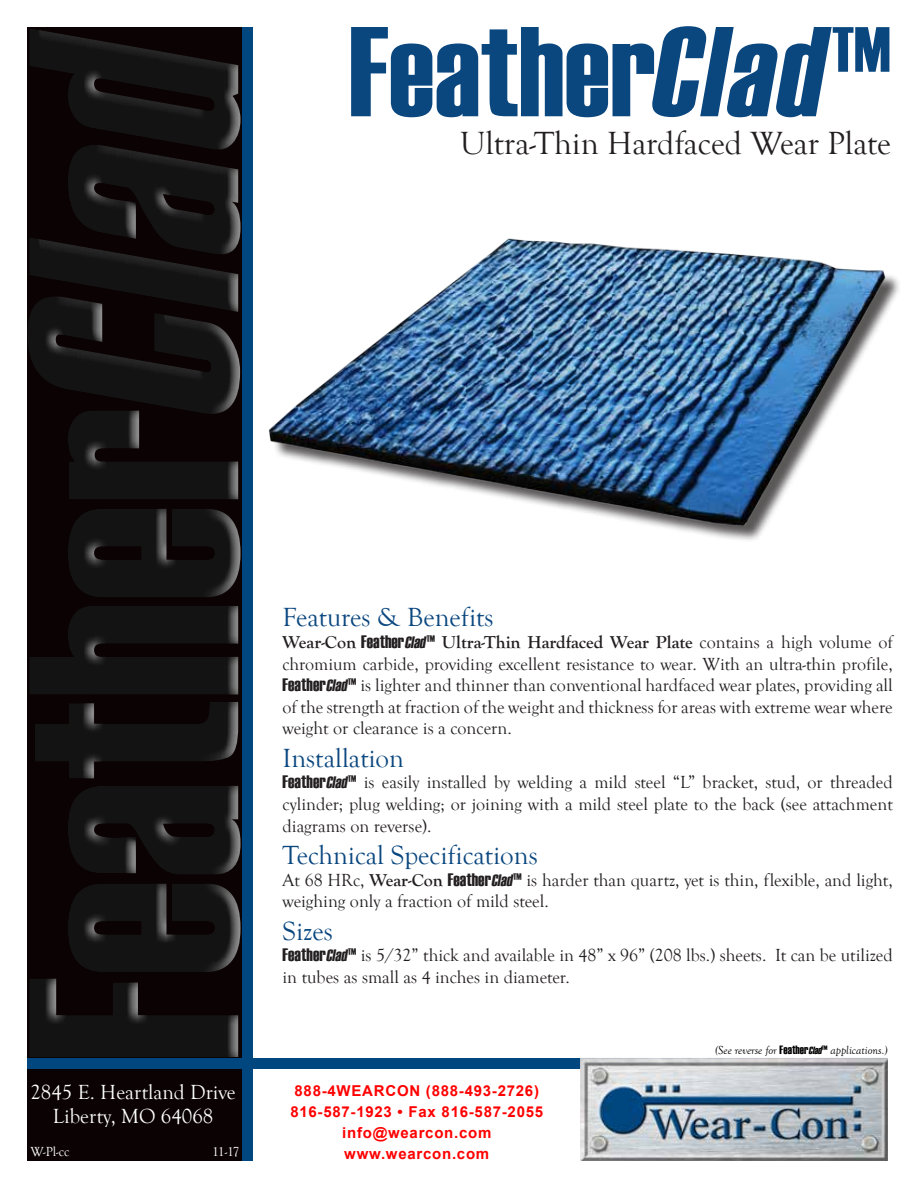
<style>
.page{position:relative;width:918px;height:1188px;background:#fff}
.page>*{position:absolute;margin:0;border:0;box-sizing:border-box;transform-origin:0 0}
.t1{font:127.5px "Haettenschweiler";color:#0a477f}
.t2{font:33px "Goudy Old Style T";color:#231f20}
.t3{font:27px "Goudy Old Style T";color:#0a477f}
.t4{font:21px/24px "Goudy Old Style T";color:#fffffe;text-align:center}
.t5{font:18px/21.6px "Goudy Old Style T";color:#231f20;text-align:justify}
.t6{font:700 15px/21px "Arial";letter-spacing:.05em;color:#f00;text-align:center}
.t7{font:13.5px "Goudy Old Style T";letter-spacing:-.035em;color:#fff}
.t8{font:italic 12px "Goudy Old Style T";color:#010000}
.s1{font-style:italic}
.s2{font-weight:700}
.s3{font-family:"Haettenschweiler"}
.s4{font-family:"Haettenschweiler";font-style:italic;font-size:16.5px}
.s5{font-family:"Haettenschweiler";font-style:normal}
.s6{font-family:"Haettenschweiler";font-size:10.5px}
</style>
<div class="page">
<div style="left:27px;top:27px;width:215px;height:1134px;background:#0a0203"></div>
<div style="left:242px;top:27px;width:11px;height:1134px;background:#00467f"></div>
<div style="left:27px;top:1058px;width:860px;height:11px;background:#00467f"></div>
<div style="left:33px;top:19px;width:218px;height:1049px;background:#fff;opacity:.75"></div>
<img style="left:580px;top:1058px;width:308px;height:103px">
<img style="left:269px;top:238px;width:629px;height:302px">
<h1 class="t1" style="left:349px;top:-15px;width:544px">Feather<span class="s1">Clad</span>™</h1>
<h2 class="t2" style="left:460px;top:125px;width:432px">Ultra-Thin Hardfaced Wear Plate</h2>
<p class="t4" style="left:30px;top:1080px;width:207px">2845 E. Heartland Drive<br>Liberty, MO 64068</p>
<p class="t7" style="left:30px;top:1145px;width:41px">W-Pl-cc</p>
<p class="t7" style="left:212px;top:1145px;width:29px">11-17</p>
<h3 class="t3" style="left:283px;top:603px;width:212px">Features &amp; Benefits</h3>
<p class="t5" style="left:283px;top:632px;width:612px"><span class="s2">Wear-Con</span> <span class="s3">Feather</span><span class="s4">Clad</span><span class="s3">™</span> <span class="s2">Ultra-Thin Hardfaced Wear Plate</span> contains a high volume of chromium carbide, providing excellent resistance to wear. With an ultra-thin profile, <span class="s3">Feather</span><span class="s4">Clad</span><span class="s3">™</span> is lighter and thinner than conventional hardfaced wear plates, providing all of the strength at fraction of the weight and thickness for areas with extreme wear where weight or clearance is a concern.</p>
<h3 class="t3" style="left:283px;top:743px;width:123px">Installation</h3>
<p class="t5" style="left:283px;top:772px;width:612px"><span class="s3">Feather</span><span class="s4">Clad</span><span class="s3">™</span> is easily installed by welding a mild steel “L” bracket, stud, or threaded cylinder; plug welding; or joining with a mild steel plate to the back (see attachment diagrams on reverse).</p>
<h3 class="t3" style="left:283px;top:840px;width:257px">Technical Specifications</h3>
<p class="t5" style="left:283px;top:869px;width:612px">At 68 HRc, <span class="s2">Wear-Con</span> <span class="s3">Feather</span><span class="s4">Clad</span><span class="s3">™</span> is harder than quartz, yet is thin, flexible, and light, weighing only a fraction of mild steel.</p>
<h3 class="t3" style="left:283px;top:916px;width:52px">Sizes</h3>
<p class="t5" style="left:283px;top:945px;width:612px"><span class="s3">Feather</span><span class="s4">Clad</span><span class="s3">™</span> is 5/32” thick and available in 48” x 96” (208 lbs.) sheets. It can be utilized in tubes as small as 4 inches in diameter.</p>
<p class="t6" style="left:290px;top:1081px;width:254px">888-4WEARCON (888-493-2726)<br>816-587-1923 • Fax 816-587-2055 info@wearcon.com www.wearcon.com</p>
<p class="t8" style="left:715px;top:1043px;width:174px">(See reverse for <span class="s5">Feather</span><span class="s6">Clad</span><span class="s5">™</span> applications.)</p>
</div>
